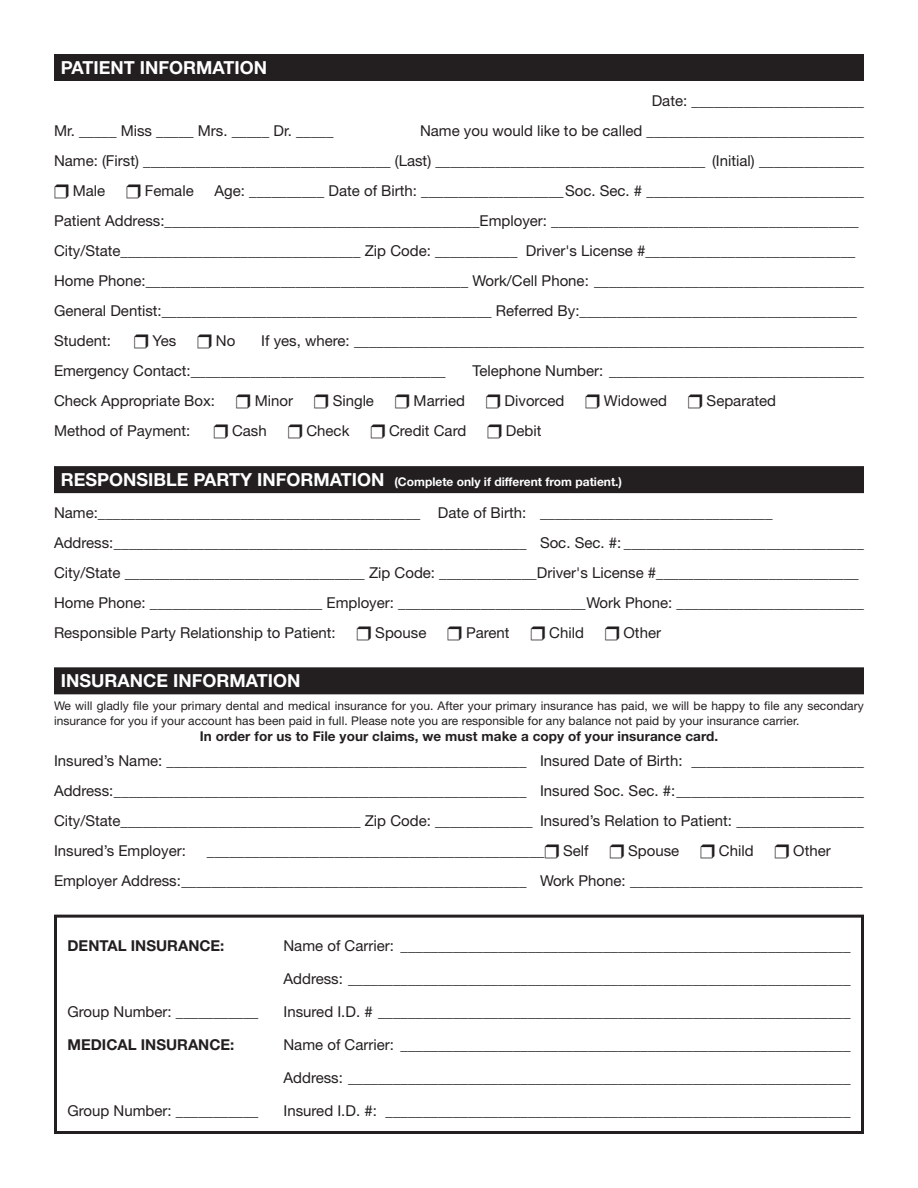
<style>
.page{position:relative;width:918px;height:1188px;background:#fff}
.page>*{position:absolute;margin:0;border:0;box-sizing:border-box;transform-origin:0 0}
.t1{font:700 18px "Helvetica Neue LT Std";color:#fff}
.t2{font:15px/30px "Helvetica Neue LT Std";color:#231f20}
.t3{font:700 15px "Helvetica Neue LT Std";color:#231f20}
.t4{font:700 13.5px "Helvetica Neue LT Std";letter-spacing:.005em;color:#231f20}
.t5{font:12px/14.4px "Helvetica Neue LT Std";letter-spacing:.005em;color:#231f20}
.t6{font:700 12px "Helvetica Neue LT Std";color:#fff}
.s1{font-size:18px}
</style>
<div class="page">
<div style="left:55px;top:55px;width:808px;height:25px;background:#231f20"></div>
<div style="left:54px;top:54px;width:810px;height:27px;border:2px solid #231f20"></div>
<div style="left:55px;top:467px;width:808px;height:25px;background:#231f20"></div>
<div style="left:54px;top:466px;width:810px;height:27px;border:2px solid #231f20"></div>
<div style="left:55px;top:668px;width:808px;height:26px;background:#231f20"></div>
<div style="left:54px;top:667px;width:810px;height:27px;border:2px solid #231f20"></div>
<div style="left:54px;top:915px;width:810px;height:219px;border:3px solid #231f20"></div>
<p class="t1" style="left:61px;top:56px;width:208px">PATIENT INFORMATION</p>
<p class="t2" style="left:652px;top:85px;width:214px">Date: _______________________</p>
<p class="t2" style="left:54px;top:115px;width:281px">Mr. _____ Miss _____ Mrs. _____ Dr. _____</p>
<p class="t2" style="left:420px;top:115px;width:445px">Name you would like to be called _____________________________</p>
<p class="t2" style="left:54px;top:145px;width:812px">Name: (First) _________________________________ (Last) ____________________________________ (Initial) ______________</p>
<p class="t2" style="left:73px;top:175px;width:34px">Male</p>
<p class="t2" style="left:145px;top:175px;width:50px">Female</p>
<p class="t2" style="left:54px;top:175px;width:812px;text-indent:161px">Age: __________ Date of Birth: ___________________ Soc. Sec. # _____________________________ Patient Address:__________________________________________ Employer: _________________________________________ City/State________________________________ Zip Code: ___________ Driver's License #____________________________ Home Phone: ___________________________________________ Work/Cell Phone: ____________________________________ General Dentist:____________________________________________ Referred By:_____________________________________ Student:</p>
<p class="t2" style="left:54px;top:325px;width:812px;text-indent:207px">If yes, where: ____________________________________________________________________<br>Emergency Contact: __________________________________</p>
<p class="t2" style="left:153px;top:325px;width:25px">Yes</p>
<p class="t2" style="left:216px;top:325px;width:21px">No</p>
<p class="t2" style="left:473px;top:355px;width:393px">Telephone Number: __________________________________</p>
<p class="t2" style="left:54px;top:385px;width:163px">Check Appropriate Box:</p>
<p class="t2" style="left:255px;top:385px;width:40px">Minor</p>
<p class="t2" style="left:333px;top:385px;width:43px">Single</p>
<p class="t2" style="left:414px;top:385px;width:53px">Married</p>
<p class="t2" style="left:505px;top:385px;width:61px">Divorced</p>
<p class="t2" style="left:604px;top:385px;width:65px">Widowed</p>
<p class="t2" style="left:707px;top:385px;width:71px">Separated</p>
<p class="t2" style="left:54px;top:415px;width:138px">Method of Payment:</p>
<p class="t2" style="left:232px;top:415px;width:36px">Cash</p>
<p class="t2" style="left:306px;top:415px;width:45px">Check</p>
<p class="t2" style="left:389px;top:415px;width:79px">Credit Card</p>
<p class="t2" style="left:506px;top:415px;width:37px">Debit</p>
<p class="t6" style="left:61px;top:474px;width:563px"><span class="s1">RESPONSIBLE PARTY INFORMATION</span> (Complete only if different from patient.)</p>
<p class="t2" style="left:54px;top:498px;width:812px">Name:___________________________________________ Date of Birth: _______________________________<br>Address: _______________________________________________________ Soc. Sec. #: ________________________________ City/State ________________________________ Zip Code: _____________Driver's License #___________________________ Home Phone: _______________________ Employer: _________________________ Work Phone: _________________________ Responsible Party Relationship to Patient:</p>
<p class="t2" style="left:375px;top:618px;width:53px">Spouse</p>
<p class="t2" style="left:466px;top:618px;width:45px">Parent</p>
<p class="t2" style="left:549px;top:618px;width:36px">Child</p>
<p class="t2" style="left:624px;top:618px;width:39px">Other</p>
<p class="t1" style="left:61px;top:669px;width:241px">INSURANCE INFORMATION</p>
<p class="t5" style="left:54px;top:698px;width:811px">We will gladly file your primary dental and medical insurance for you. After your primary insurance has paid, we will be happy to file any secondary insurance for you if your account has been paid in full. Please note you are responsible for any balance not paid by your insurance carrier.</p>
<p class="t4" style="left:200px;top:728px;width:520px">In order for us to File your claims, we must make a copy of your insurance card.</p>
<p class="t2" style="left:54px;top:745px;width:811px;text-align:justify">Insured’s Name: ________________________________________________ Insured Date of Birth: _______________________ Address: _______________________________________________________ Insured Soc. Sec. #: _________________________ City/State________________________________ Zip Code: _____________ Insured’s Relation to Patient: _________________ Insured’s Employer:</p>
<p class="t2" style="left:207px;top:835px;width:339px">_____________________________________________</p>
<p class="t2" style="left:54px;top:835px;width:810px;text-indent:739px">Other<br>Employer Address: ______________________________________________ Work Phone: _______________________________</p>
<p class="t2" style="left:563px;top:835px;width:27px">Self</p>
<p class="t2" style="left:628px;top:835px;width:53px">Spouse</p>
<p class="t2" style="left:719px;top:835px;width:36px">Child</p>
<p class="t3" style="left:68px;top:936px;width:159px">DENTAL INSURANCE:</p>
<p class="t2" style="left:284px;top:930px;width:568px">Name of Carrier: ____________________________________________________________</p>
<p class="t2" style="left:284px;top:963px;width:568px">Address: ___________________________________________________________________</p>
<p class="t2" style="left:68px;top:996px;width:192px">Group Number: ___________</p>
<p class="t2" style="left:284px;top:996px;width:569px">Insured I.D. # _______________________________________________________________</p>
<p class="t3" style="left:68px;top:1035px;width:169px">MEDICAL INSURANCE:</p>
<p class="t2" style="left:284px;top:1029px;width:568px">Name of Carrier: ____________________________________________________________</p>
<p class="t2" style="left:284px;top:1062px;width:568px">Address: ___________________________________________________________________</p>
<p class="t2" style="left:68px;top:1095px;width:192px">Group Number: ___________</p>
<p class="t2" style="left:284px;top:1095px;width:569px">Insured I.D. #: ______________________________________________________________</p>
</div>
